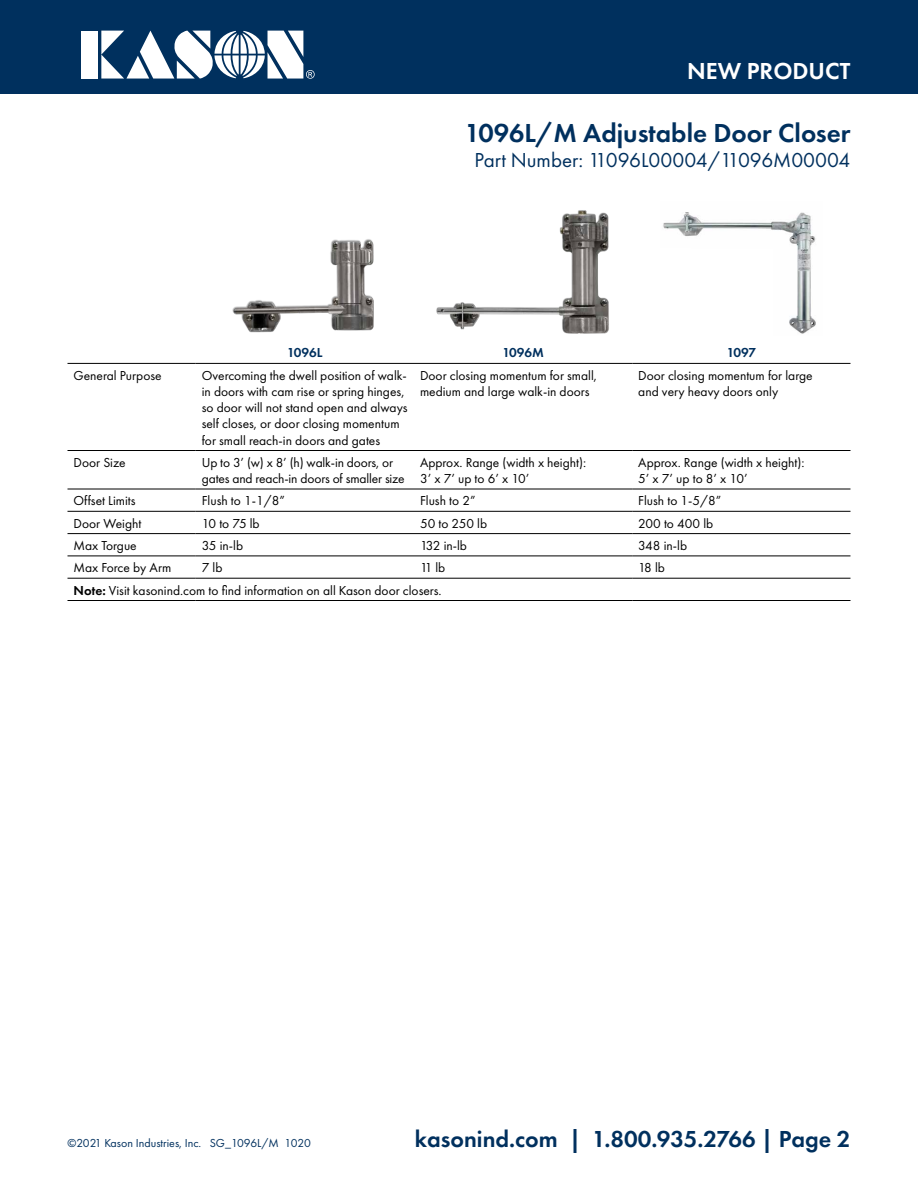
<style>
.page{position:relative;width:918px;height:1188px;background:#fff}
.page>*{position:absolute;margin:0;border:0;box-sizing:border-box;transform-origin:0 0}
.t1{font:600 27px "Futura PT";color:#00305e}
.t2{font:600 24px "Futura PT";color:#00305e}
.t3{font:600 24px "Futura PT";color:#fff}
.t4{font:21px "Futura PT";color:#00305e}
.t5{font:13.5px/16.2px "Futura PT";color:#000}
.t6{font:600 13.5px "Futura PT";color:#00305e}
.t7{font:12px "Futura PT";color:#00305e}
.s1{font-weight:600}
</style>
<div class="page">
<div style="left:0;top:0;width:918px;height:94px;background:#00305e"></div>
<div style="left:81px;top:31px;width:17px;height:48px;background:#fff"></div>
<svg style="left:101px;top:31px;width:214px;height:48px"></svg>
<hr style="left:68px;top:363px;width:128px;height:1px;background:#000">
<hr style="left:196px;top:363px;width:218px;height:1px;background:#000">
<hr style="left:414px;top:363px;width:218px;height:1px;background:#000">
<hr style="left:632px;top:363px;width:218px;height:1px;background:#000">
<hr style="left:68px;top:450px;width:128px;height:1px;background:#000">
<hr style="left:196px;top:450px;width:218px;height:1px;background:#000">
<hr style="left:414px;top:450px;width:218px;height:1px;background:#000">
<hr style="left:632px;top:450px;width:218px;height:1px;background:#000">
<hr style="left:68px;top:489px;width:128px;height:1px;background:#000">
<hr style="left:196px;top:489px;width:218px;height:1px;background:#000">
<hr style="left:414px;top:489px;width:218px;height:1px;background:#000">
<hr style="left:632px;top:489px;width:218px;height:1px;background:#000">
<hr style="left:68px;top:511px;width:128px;height:1px;background:#000">
<hr style="left:196px;top:511px;width:218px;height:1px;background:#000">
<hr style="left:414px;top:511px;width:218px;height:1px;background:#000">
<hr style="left:632px;top:511px;width:218px;height:1px;background:#000">
<hr style="left:68px;top:533px;width:128px;height:1px;background:#000">
<hr style="left:196px;top:533px;width:218px;height:1px;background:#000">
<hr style="left:414px;top:533px;width:218px;height:1px;background:#000">
<hr style="left:632px;top:533px;width:218px;height:1px;background:#000">
<hr style="left:68px;top:556px;width:128px;height:1px;background:#000">
<hr style="left:196px;top:556px;width:218px;height:1px;background:#000">
<hr style="left:414px;top:556px;width:218px;height:1px;background:#000">
<hr style="left:632px;top:556px;width:218px;height:1px;background:#000">
<hr style="left:68px;top:578px;width:128px;height:1px;background:#000">
<hr style="left:196px;top:578px;width:218px;height:1px;background:#000">
<hr style="left:414px;top:578px;width:218px;height:1px;background:#000">
<hr style="left:632px;top:578px;width:218px;height:1px;background:#000">
<hr style="left:68px;top:600px;width:128px;height:1px;background:#000">
<hr style="left:196px;top:600px;width:218px;height:1px;background:#000">
<hr style="left:414px;top:600px;width:218px;height:1px;background:#000">
<hr style="left:632px;top:600px;width:218px;height:1px;background:#000">
<img style="left:232px;top:239px;width:142px;height:94px">
<img style="left:436px;top:210px;width:173px;height:124px">
<img style="left:663px;top:212px;width:153px;height:122px">
<h2 class="t3" style="left:687px;top:56px;width:165px">NEW PRODUCT</h2>
<h1 class="t1" style="left:465px;top:116px;width:387px">1096L/M Adjustable Door Closer</h1>
<h3 class="t4" style="left:475px;top:148px;width:377px">Part Number: 11096L00004/11096M00004</h3>
<p class="t6" style="left:287px;top:344px;width:37px">1096L</p>
<p class="t6" style="left:502px;top:344px;width:43px">1096M</p>
<p class="t6" style="left:727px;top:344px;width:31px">1097</p>
<p class="t5" style="left:73px;top:367px;width:90px">General Purpose</p>
<p class="t5" style="left:202px;top:367px;width:207px">Overcoming the dwell position of walk&shy;in doors with cam rise or spring hinges, so door will not stand open and always self closes, or door closing momentum for small reach-in doors and gates</p>
<p class="t5" style="left:420px;top:367px;width:178px">Door closing momentum for small, medium and large walk-in doors</p>
<p class="t5" style="left:638px;top:367px;width:176px">Door closing momentum for large and very heavy doors only</p>
<p class="t5" style="left:74px;top:454px;width:54px">Door Size</p>
<p class="t5" style="left:202px;top:454px;width:204px">Up to 3’ (w) x 8’ (h) walk-in doors, or gates and reach-in doors of smaller size</p>
<p class="t5" style="left:420px;top:454px;width:168px">Approx. Range (width x height):<br>3’ x 7’ up to 6’ x 10’</p>
<p class="t5" style="left:638px;top:454px;width:168px">Approx. Range (width x height):<br>5’ x 7’ up to 8’ x 10’</p>
<p class="t5" style="left:74px;top:493px;width:64px">Offset Limits</p>
<p class="t5" style="left:202px;top:493px;width:85px">Flush to 1-1/8”</p>
<p class="t5" style="left:420px;top:493px;width:57px">Flush to 2”</p>
<p class="t5" style="left:638px;top:493px;width:85px">Flush to 1-5/8”</p>
<p class="t5" style="left:74px;top:515px;width:69px">Door Weight</p>
<p class="t5" style="left:202px;top:515px;width:59px">10 to 75 lb</p>
<p class="t5" style="left:420px;top:515px;width:69px">50 to 250 lb</p>
<p class="t5" style="left:638px;top:515px;width:76px">200 to 400 lb</p>
<p class="t5" style="left:74px;top:537px;width:65px">Max Torgue</p>
<p class="t5" style="left:202px;top:537px;width:43px">35 in-lb</p>
<p class="t5" style="left:420px;top:537px;width:49px">132 in-lb</p>
<p class="t5" style="left:638px;top:537px;width:50px">348 in-lb</p>
<p class="t5" style="left:74px;top:560px;width:99px">Max Force by Arm</p>
<p class="t5" style="left:202px;top:560px;width:22px">7 lb</p>
<p class="t5" style="left:420px;top:560px;width:27px">11 lb</p>
<p class="t5" style="left:638px;top:560px;width:28px">18 lb</p>
<p class="t5" style="left:74px;top:582px;width:370px"><span class="s1">Note:</span> Visit kasonind.com to find information on all Kason door closers.</p>
<p class="t7" style="left:68px;top:1136px;width:245px">©2021 Kason Industries, Inc. SG_1096L/M 1020</p>
<h2 class="t2" style="left:415px;top:1124px;width:437px">kasonind.com | 1.800.935.2766 | Page 2</h2>
</div>
